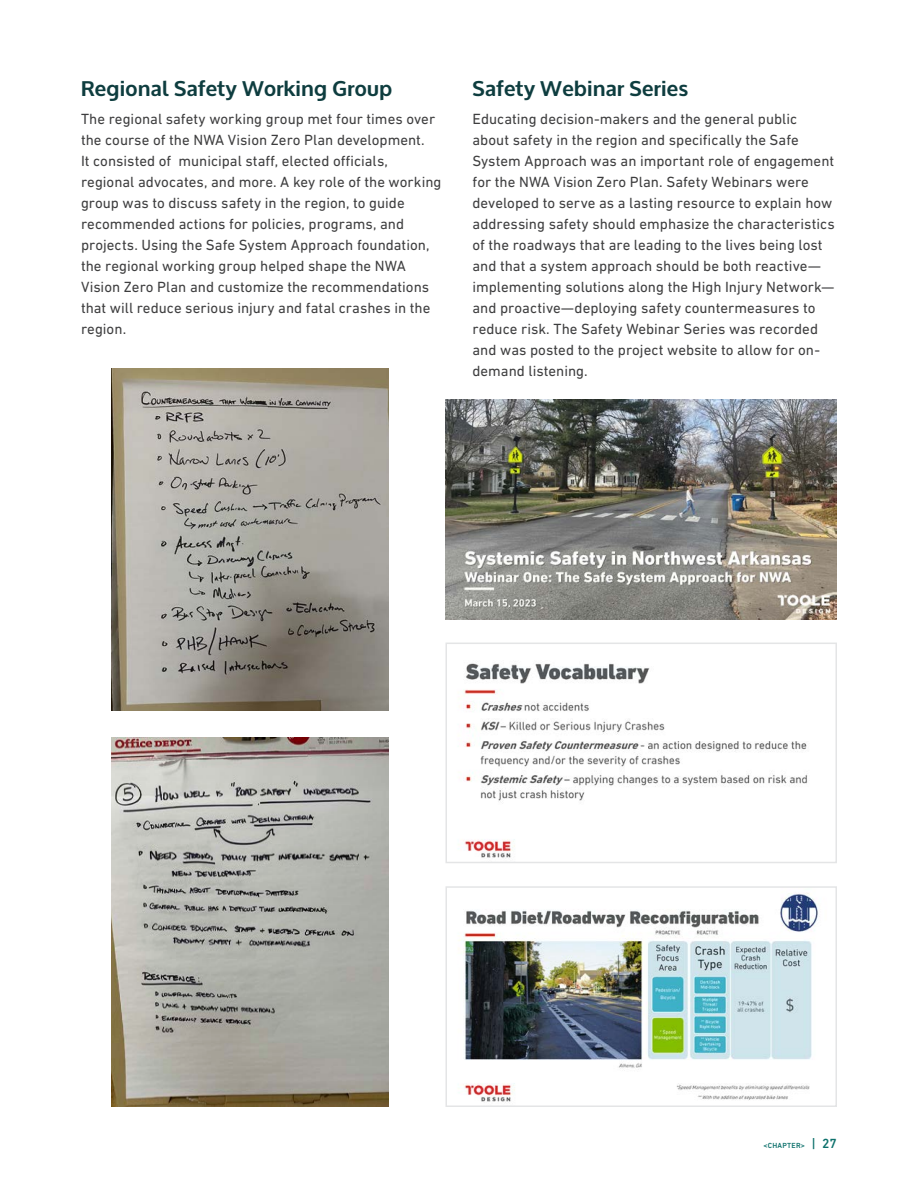
<style>
.page{position:relative;width:918px;height:1188px;background:#fff}
.page>*{position:absolute;margin:0;border:0;box-sizing:border-box;transform-origin:0 0}
.Heading_3{font:700 21px "Oxygen";letter-spacing:.02em;color:#0e3d3f}
.Body_Text{font:15px/21px "DIN Next LT Pro";color:#3e3e3f}
.t1{font:500 7.5px "DIN Next LT Pro";letter-spacing:.035em;color:#0d716c}
.s1{font-size:13.5px}
</style>
<div class="page">
<img style="left:111px;top:369px;width:277px;height:342px">
<img style="left:446px;top:399px;width:391px;height:220px">
<img style="left:464px;top:663px;width:344px;height:196px">
<div style="left:446px;top:643px;width:391px;height:220px;border:2px solid #e4e5e6"></div>
<img style="left:459px;top:893px;width:359px;height:209px">
<div style="left:446px;top:886px;width:391px;height:221px;border:2px solid #e4e5e6"></div>
<img style="left:111px;top:738px;width:277px;height:369px">
<p class="Heading_3" style="left:81px;top:75px;width:313px">Regional Safety Working Group</p>
<p class="Body_Text" style="left:81px;top:108px;width:362px">The regional safety working group met four times over the course of the NWA Vision Zero Plan development.<br>It consisted of municipal staff, elected officials, regional advocates, and more. A key role of the working group was to discuss safety in the region, to guide recommended actions for policies, programs, and projects. Using the Safe System Approach foundation, the regional working group helped shape the NWA Vision Zero Plan and customize the recommendations that will reduce serious injury and fatal crashes in the region.</p>
<p class="Heading_3" style="left:472px;top:75px;width:217px">Safety Webinar Series</p>
<p class="Body_Text" style="left:472px;top:108px;width:364px">Educating decision-makers and the general public about safety in the region and specifically the Safe System Approach was an important role of engagement for the NWA Vision Zero Plan. Safety Webinars were developed to serve as a lasting resource to explain how addressing safety should emphasize the characteristics of the roadways that are leading to the lives being lost and that a system approach should be both reactive— implementing solutions along the High Injury Network— and proactive—deploying safety countermeasures to reduce risk. The Safety Webinar Series was recorded and was posted to the project website to allow for on&shy;demand listening.</p>
<p class="t1" style="left:764px;top:1141px;width:75px">&lt;CHAPTER&gt; <span class="s1">| 27</span></p>
</div>
